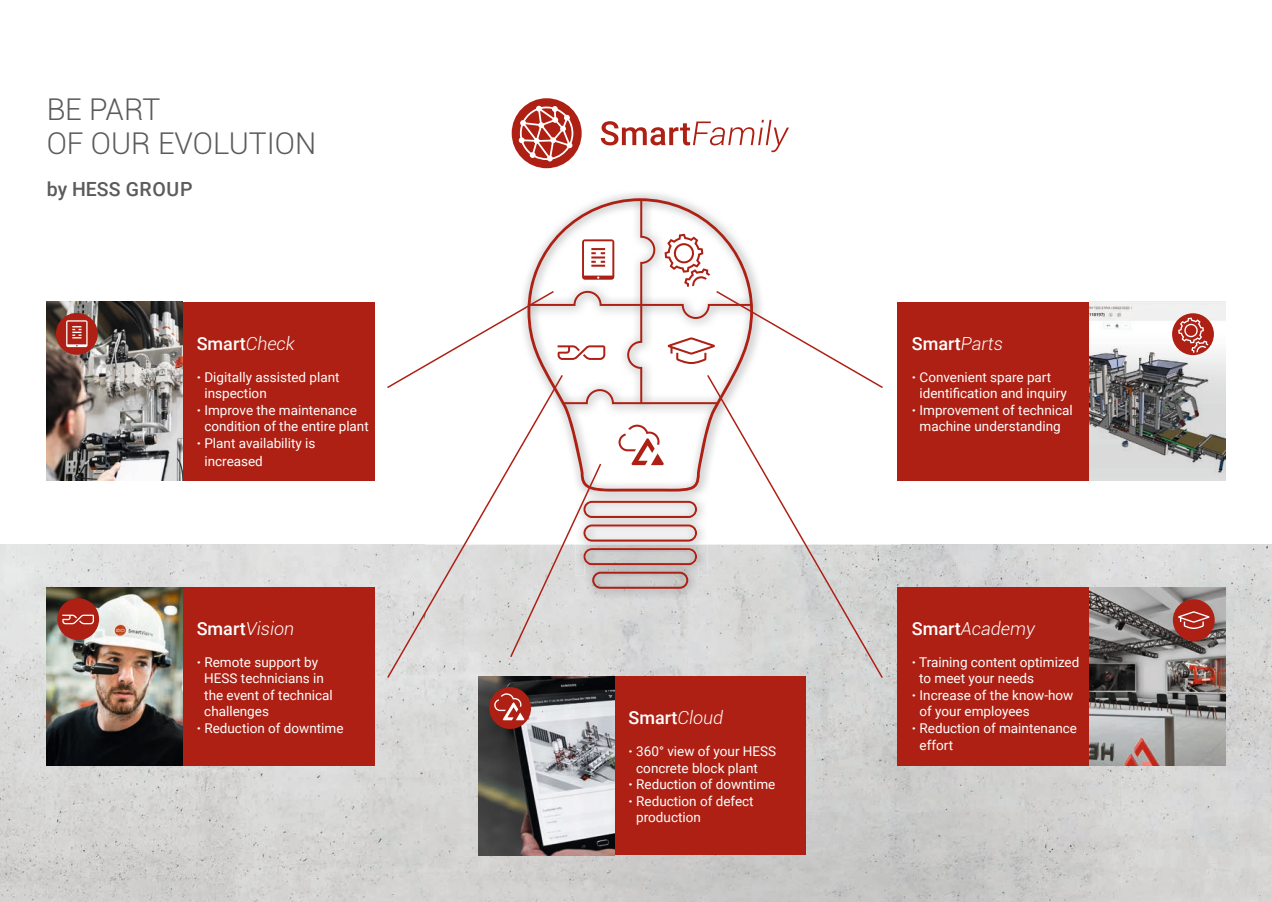
<style>
.page{position:relative;width:1272px;height:902px;background:#fff}
.page>*{position:absolute;margin:0;border:0;box-sizing:border-box;transform-origin:0 0}
.t1{font:300 30px/34px "Roboto";color:#5b5b5b}
.t2{font:500 19.5px "Roboto";letter-spacing:.015em;color:#5b5b5b}
.t3{font:500 18px "Roboto";color:#fff}
.t4{font:italic 300 18px "Roboto";color:#fff}
.t5{font:13.5px "Roboto";color:#fff}
.s1{font-weight:300;font-style:italic}
.s2{font-weight:900}
.s3{font-weight:500;font-style:normal}
</style>
<div class="page">
<img style="left:0;top:544px;width:636px;height:357px">
<img style="left:689px;top:544px;width:582px;height:357px">
<img style="left:636px;top:658px;width:53px;height:243px">
<div style="left:511px;top:98px;width:70px;height:70px;background:#ae2013;border-radius:50%"></div>
<svg style="left:519px;top:106px;width:54px;height:55px"></svg>
<svg style="left:601px;top:120px;width:188px;height:32px"></svg>
<div style="left:47px;top:302px;width:327px;height:178px;background:#ae2013"></div>
<img style="left:47px;top:302px;width:136px;height:178px">
<div style="left:56px;top:313px;width:42px;height:42px;background:#ae2013;border-radius:50%"></div>
<svg style="left:66px;top:320px;width:22px;height:27px"></svg>
<div style="left:47px;top:587px;width:327px;height:178px;background:#ae2013"></div>
<img style="left:47px;top:587px;width:136px;height:178px">
<div style="left:57px;top:598px;width:42px;height:42px;background:#ae2013;border-radius:50%"></div>
<svg style="left:62px;top:614px;width:32px;height:10px"></svg>
<div style="left:897px;top:302px;width:328px;height:178px;background:#ae2013"></div>
<img style="left:1089px;top:302px;width:136px;height:178px">
<svg style="left:1171px;top:313px;width:42px;height:42px"></svg>
<svg style="left:1178px;top:317px;width:30px;height:36px"></svg>
<div style="left:897px;top:587px;width:328px;height:178px;background:#ae2013"></div>
<img style="left:1089px;top:587px;width:136px;height:178px">
<div style="left:1172px;top:599px;width:42px;height:42px;background:#ae2013;border-radius:50%"></div>
<svg style="left:1178px;top:611px;width:31px;height:18px"></svg>
<div style="left:478px;top:676px;width:328px;height:179px;background:#ae2013"></div>
<img style="left:478px;top:676px;width:136px;height:179px">
<div style="left:489px;top:687px;width:42px;height:42px;background:#ae2013;border-radius:50%"></div>
<svg style="left:494px;top:693px;width:30px;height:27px"></svg>
<svg style="left:527px;top:198px;width:204px;height:293px"></svg>
<img style="left:697px;top:528px;width:8px;height:47px">
<img style="left:697px;top:540px;width:8px;height:12px">
<svg style="left:582px;top:239px;width:32px;height:41px"></svg>
<svg style="left:411px;top:289px;width:194px;height:100px"></svg>
<svg style="left:664px;top:234px;width:195px;height:155px"></svg>
<svg style="left:386px;top:373px;width:178px;height:306px"></svg>
<svg style="left:705px;top:373px;width:179px;height:306px"></svg>
<svg style="left:509px;top:424px;width:188px;height:234px"></svg>
<h1 class="t1" style="left:47px;top:92px;width:271px">BE PART<br>OF OUR EVOLUTION</h1>
<h2 class="t2" style="left:47px;top:175px;width:147px">by HESS GROUP</h2>
<h3 class="t3" style="left:197px;top:330px;width:99px">Smart<span class="s1">Check</span></h3>
<p class="t5" style="left:197px;top:367px;width:144px"><span class="s2">·</span> Digitally assisted plant</p>
<p class="t5" style="left:204px;top:384px;width:64px">inspection</p>
<p class="t5" style="left:197px;top:400px;width:162px"><span class="s2">·</span> Improve the maintenance</p>
<p class="t5" style="left:204px;top:417px;width:166px">condition of the entire plant</p>
<p class="t5" style="left:197px;top:433px;width:120px"><span class="s2">·</span> Plant availability is</p>
<p class="t5" style="left:204px;top:451px;width:60px">increased</p>
<h3 class="t4" style="left:197px;top:615px;width:99px"><span class="s3">Smart</span>Vision</h3>
<p class="t5" style="left:197px;top:652px;width:123px"><span class="s2">·</span> Remote support by</p>
<p class="t5" style="left:204px;top:669px;width:121px">HESS technicians in</p>
<p class="t5" style="left:204px;top:685px;width:130px">the event of technical</p>
<p class="t5" style="left:204px;top:702px;width:66px">challenges</p>
<p class="t5" style="left:197px;top:718px;width:148px"><span class="s2">·</span> Reduction of downtime</p>
<h3 class="t3" style="left:628px;top:705px;width:96px">Smart<span class="s1">Cloud</span></h3>
<p class="t5" style="left:628px;top:742px;width:149px"><span class="s2">·</span> 360° view of your HESS</p>
<p class="t5" style="left:636px;top:758px;width:123px">concrete block plant</p>
<p class="t5" style="left:628px;top:775px;width:148px"><span class="s2">·</span> Reduction of downtime</p>
<p class="t5" style="left:628px;top:791px;width:127px"><span class="s2">·</span> Reduction of defect</p>
<p class="t5" style="left:636px;top:808px;width:66px">production</p>
<h3 class="t3" style="left:911px;top:330px;width:92px">Smart<span class="s1">Parts</span></h3>
<p class="t5" style="left:911px;top:367px;width:141px"><span class="s2">·</span> Convenient spare part</p>
<p class="t5" style="left:919px;top:384px;width:149px">identification and inquiry</p>
<p class="t5" style="left:911px;top:400px;width:162px"><span class="s2">·</span> Improvement of technical</p>
<p class="t5" style="left:919px;top:417px;width:143px">machine understanding</p>
<h3 class="t4" style="left:911px;top:615px;width:125px"><span class="s3">Smart</span>Academy</h3>
<p class="t5" style="left:911px;top:652px;width:169px"><span class="s2">·</span> Training content optimized</p>
<p class="t5" style="left:919px;top:669px;width:116px">to meet your needs</p>
<p class="t5" style="left:911px;top:685px;width:163px"><span class="s2">·</span> Increase of the know-how</p>
<p class="t5" style="left:919px;top:702px;width:112px">of your employees</p>
<p class="t5" style="left:911px;top:718px;width:167px"><span class="s2">·</span> Reduction of maintenance</p>
<p class="t5" style="left:919px;top:735px;width:35px">effort</p>
</div>
